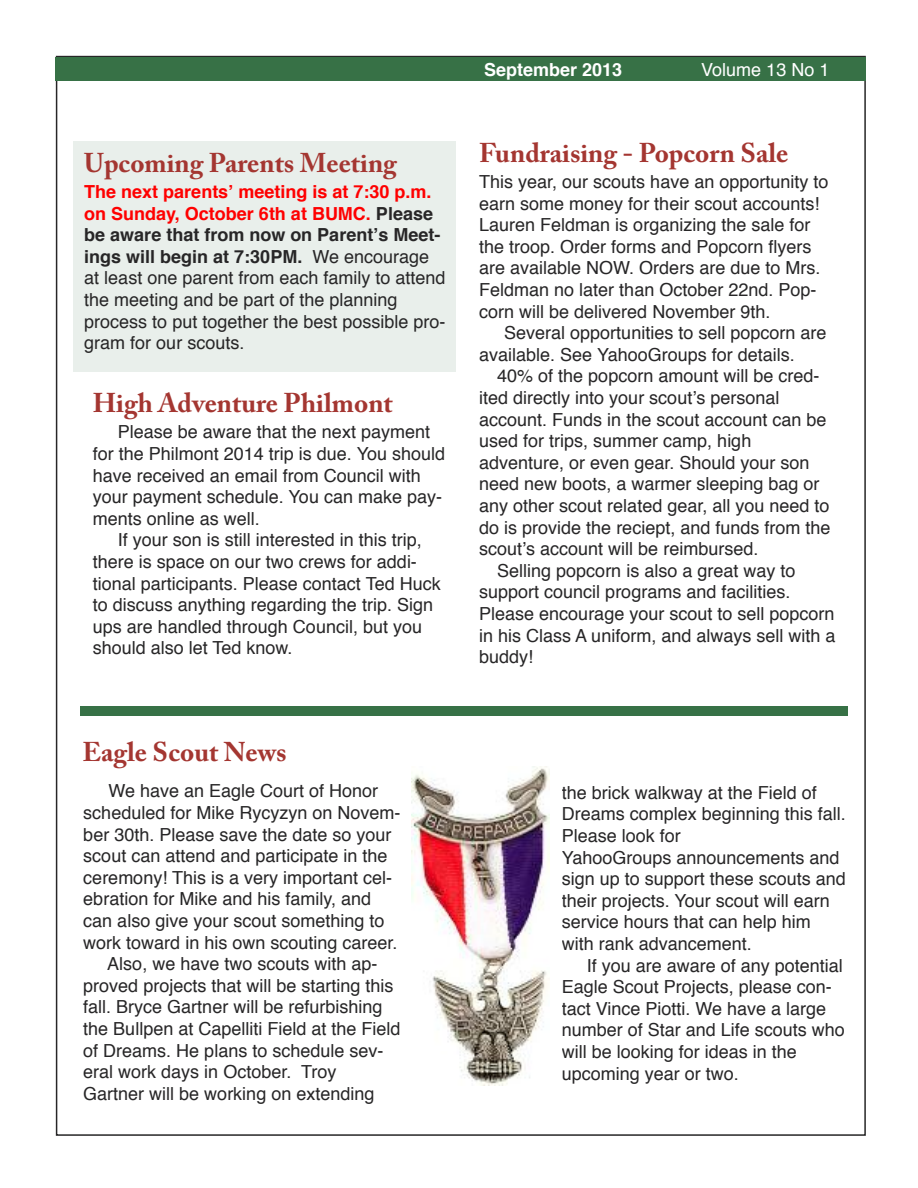
<style>
.page{position:relative;width:918px;height:1188px;background:#fff}
.page>*{position:absolute;margin:0;border:0;box-sizing:border-box;transform-origin:0 0}
.t1{font:700 27px "Adobe Caslon Pro";color:#a43631}
.t2{font:18px/21.6px "Helvetica";color:#272627}
.t3{font:700 18px "Helvetica";color:#fff}
.t4{font:18px "Helvetica";color:#fff}
.s1{font-weight:700;color:#f00}
.s2{font-weight:700}
</style>
<div class="page">
<div style="left:56px;top:57px;width:810px;height:24px;background:#377146"></div>
<div style="left:80px;top:706px;width:767px;height:10px;background:#377146"></div>
<div style="left:73px;top:142px;width:382px;height:230px;background:#e9efeb"></div>
<img style="left:411px;top:766px;width:139px;height:320px">
<h1 class="t1" style="left:84px;top:152px;width:314px">Upcoming Parents Meeting</h1>
<p class="t2" style="left:84px;top:182px;width:363px"><span class="s1">The next parents’ meeting is at 7:30 p.m. on Sunday, October 6th at BUMC.</span> <span class="s2">Please be aware that from now on Parent’s Meet&shy;ings will begin at 7:30PM.</span> We encourage at least one parent from each family to attend the meeting and be part of the planning process to put together the best possible pro&shy;gram for our scouts.</p>
<h1 class="t1" style="left:93px;top:392px;width:301px">High Adventure Philmont</h1>
<p class="t2" style="left:93px;top:423px;width:354px;text-indent:25px">Please be aware that the next payment for the Philmont 2014 trip is due. You should have received an email from Council with your payment schedule. You can make pay&shy;ments online as well.</p>
<p class="t2" style="left:93px;top:531px;width:349px;text-indent:25px">If your son is still interested in this trip, there is space on our two crews for addi&shy;tional participants. Please contact Ted Huck to discuss anything regarding the trip. Sign ups are handled through Council, but you should also let Ted know.</p>
<h1 class="t1" style="left:82px;top:741px;width:206px">Eagle Scout News</h1>
<p class="t2" style="left:108px;top:782px;width:271px">We have an Eagle Court of Honor</p>
<p class="t2" style="left:83px;top:803px;width:319px">scheduled for Mike Rycyzyn on Novem-</p>
<p class="t2" style="left:83px;top:825px;width:310px">ber 30th. Please save the date so your</p>
<p class="t2" style="left:83px;top:846px;width:306px">scout can attend and participate in the</p>
<p class="t2" style="left:83px;top:868px;width:310px">ceremony! This is a very important cel-</p>
<p class="t2" style="left:83px;top:890px;width:289px">ebration for Mike and his family, and</p>
<p class="t2" style="left:83px;top:911px;width:303px">can also give your scout something to</p>
<p class="t2" style="left:83px;top:933px;width:316px">work toward in his own scouting career.</p>
<p class="t2" style="left:107px;top:954px;width:272px">Also, we have two scouts with ap-</p>
<p class="t2" style="left:83px;top:976px;width:312px">proved projects that will be starting this</p>
<p class="t2" style="left:83px;top:998px;width:301px">fall. Bryce Gartner will be refurbishing</p>
<p class="t2" style="left:83px;top:1019px;width:319px">the Bullpen at Capelliti Field at the Field</p>
<p class="t2" style="left:83px;top:1041px;width:302px">of Dreams. He plans to schedule sev-</p>
<p class="t2" style="left:83px;top:1062px;width:255px">eral work days in October. Troy</p>
<p class="t2" style="left:83px;top:1084px;width:293px">Gartner will be working on extending</p>
<p class="t3" style="left:484px;top:62px;width:140px">September 2013</p>
<p class="t4" style="left:701px;top:62px;width:130px">Volume 13 No 1</p>
<h1 class="t1" style="left:479px;top:142px;width:311px">Fundraising - Popcorn Sale</h1>
<p class="t2" style="left:479px;top:172px;width:351px">This year, our scouts have an opportunity to earn some money for their scout accounts!<br>Lauren Feldman is organizing the sale for the troop. Order forms and Popcorn flyers are available NOW. Orders are due to Mrs.<br>Feldman no later than October 22nd. Pop&shy;corn will be delivered November 9th.</p>
<p class="t2" style="left:479px;top:324px;width:349px;text-indent:25px">Several opportunities to sell popcorn are available. See YahooGroups for details.</p>
<p class="t2" style="left:497px;top:367px;width:324px">40% of the popcorn amount will be cred-</p>
<p class="t2" style="left:479px;top:388px;width:302px">ited directly into your scout’s personal</p>
<p class="t2" style="left:479px;top:410px;width:349px">account. Funds in the scout account can be</p>
<p class="t2" style="left:479px;top:432px;width:274px">used for trips, summer camp, high</p>
<p class="t2" style="left:479px;top:453px;width:332px">adventure, or even gear. Should your son</p>
<p class="t2" style="left:479px;top:475px;width:342px">need new boots, a warmer sleeping bag or</p>
<p class="t2" style="left:479px;top:496px;width:352px">any other scout related gear, all you need to</p>
<p class="t2" style="left:479px;top:518px;width:353px">do is provide the reciept, and funds from the</p>
<p class="t2" style="left:479px;top:540px;width:281px">scout’s account will be reimbursed.</p>
<p class="t2" style="left:497px;top:561px;width:300px">Selling popcorn is also a great way to</p>
<p class="t2" style="left:479px;top:583px;width:313px">support council programs and facilities.</p>
<p class="t2" style="left:479px;top:604px;width:357px">Please encourage your scout to sell popcorn</p>
<p class="t2" style="left:479px;top:626px;width:358px">in his Class A uniform, and always sell with a</p>
<p class="t2" style="left:479px;top:648px;width:56px">buddy!</p>
<p class="t2" style="left:562px;top:783px;width:286px">the brick walkway at the Field of<br>Dreams complex beginning this fall.<br>Please look for<br>YahooGroups announcements and sign up to support these scouts and their projects. Your scout will earn service hours that can help him with rank advancement.</p>
<p class="t2" style="left:562px;top:956px;width:285px;text-indent:25px">If you are aware of any potential<br>Eagle Scout Projects, please con&shy;tact Vince Piotti. We have a large number of Star and Life scouts who will be looking for ideas in the upcoming year or two.</p>
</div>
